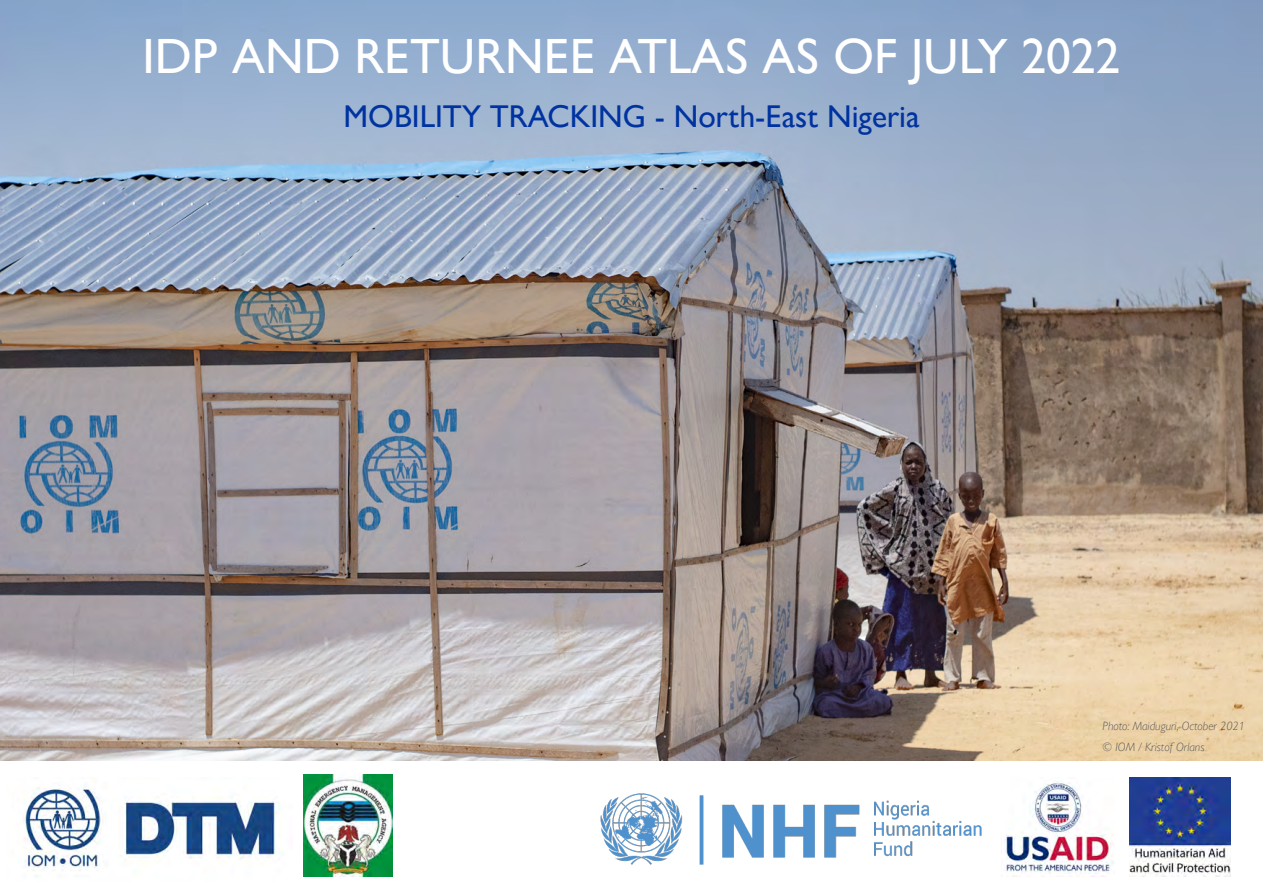
<style>
.page{position:relative;width:1263px;height:893px;background:#fff}
.page>*{position:absolute;margin:0;border:0;box-sizing:border-box;transform-origin:0 0}
.t1{font:49.5px "Gill Sans Nova";color:#fff}
.t2{font:31.5px "Gill Sans Nova";color:#0033a0}
.t3{font:italic 300 12px/20.5px "Gill Sans Nova";color:#575756}
</style>
<div class="page">
<img style="left:0;top:0;width:1263px;height:761px">
<img style="left:1129px;top:777px;width:101px;height:100px">
<img style="left:1020px;top:782px;width:95px;height:95px">
<img style="left:303px;top:774px;width:89px;height:103px">
<img style="left:23px;top:781px;width:257px;height:90px">
<img style="left:600px;top:793px;width:420px;height:84px">
<h1 class="t1" style="left:143px;top:27px;width:979px">IDP AND RETURNEE ATLAS AS OF JULY 2022</h1>
<h2 class="t2" style="left:343px;top:98px;width:577px">MOBILITY TRACKING - North-East Nigeria</h2>
<p class="t3" style="left:1102px;top:716px;width:144px">Photo: Maiduguri, October 2021 © IOM / Kristof Orlans</p>
</div>
